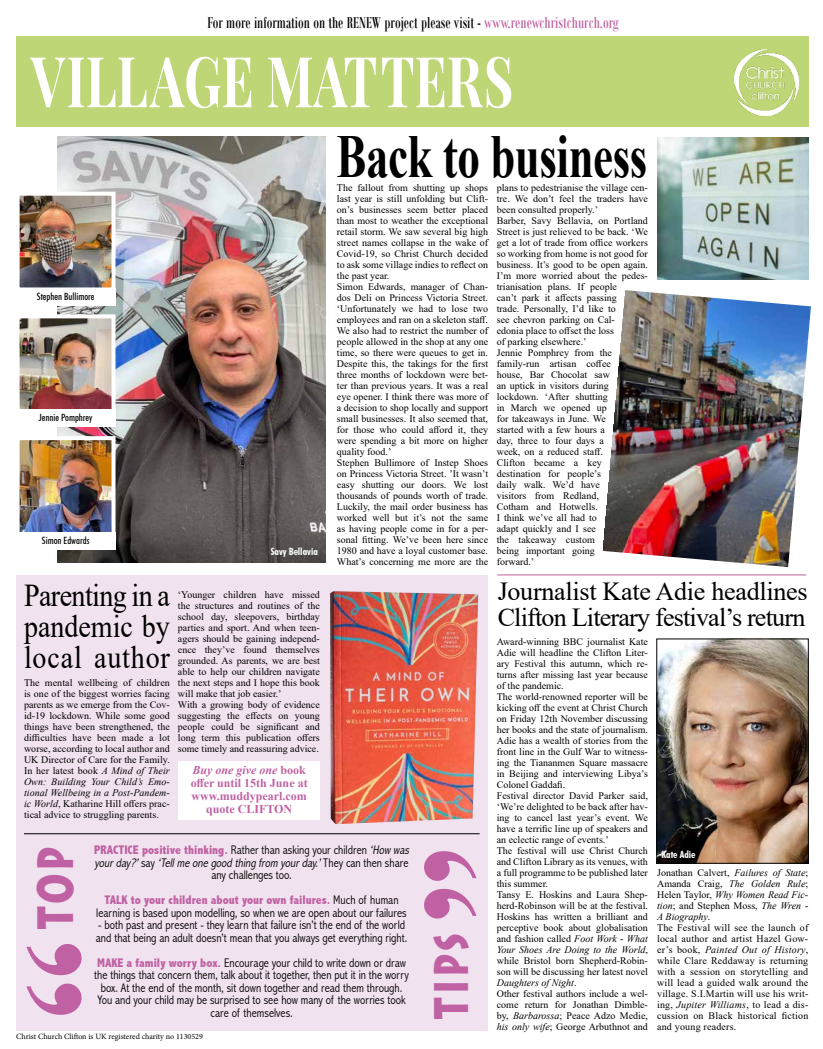
<style>
.page{position:relative;width:823px;height:1049px;background:#fff}
.page>*{position:absolute;margin:0;border:0;box-sizing:border-box;transform-origin:0 0}
.t1{font:700 168.7px "Times New Roman";color:#bf61a2}
.t2{font:700 160.5px "Times New Roman";color:#bf61a2}
.t3{font:70px "Neothic";color:#fff;scale:.73 1}
.t4{font:700 61px "Times New Roman";letter-spacing:-.01em;color:#000;scale:.74 1}
.t5{font:700 50.7px "Lithograph";color:#bf61a2;scale:.66 1}
.t6{font:700 48.2px "Lithograph";color:#bf61a2;scale:.66 1}
.t7{font:31.8px/30.6px "Times New Roman";color:#000;text-align:justify;scale:.88 1}
.t8{font:26px/26px "Times New Roman";letter-spacing:-.03em;color:#000}
.t9{font:17px "Bodoni MT Condensed";color:#000}
.t10{font:300 condensed 12.5px/12.5px "Abadi";color:#000;text-align:center}
.t11{font:700 12px/13px "Times New Roman";color:#bf61a2;text-align:center}
.t12{font:10px/11px "Times New Roman";color:#000}
.t13{font:10px/11px "Times New Roman";letter-spacing:.02em;color:#000}
.t14{font:500 condensed 10px "Futura BT";color:#000}
.t15{font:700 condensed 10px "Futura BT";color:#fff}
.t16{font:8px "Minion Pro";color:#000}
.s1{color:#bf61a2}
.s2{font-style:italic}
.s3{font-weight:800;color:#bf61a2}
</style>
<div class="page">
<div style="left:16px;top:575px;width:471px;height:455px;background:#f1e2f0"></div>
<div style="left:16px;top:36px;width:791px;height:91px;background:#bed675"></div>
<img style="left:330px;top:591px;width:148px;height:233px">
<img style="left:57px;top:136px;width:268px;height:426px">
<img style="left:21px;top:197px;width:89px;height:89px">
<div style="left:16px;top:192px;width:99px;height:99px;border:4px solid #fff"></div>
<img style="left:21px;top:319px;width:89px;height:90px">
<div style="left:16px;top:314px;width:99px;height:100px;border:4px solid #fff"></div>
<img style="left:21px;top:441px;width:89px;height:90px">
<div style="left:16px;top:436px;width:99px;height:100px;border:4px solid #fff"></div>
<img style="left:603px;top:290px;width:207px;height:277px">
<img style="left:734px;top:50px;width:63px;height:65px">
<hr style="left:24px;top:833px;width:455px;height:1px;background:#000">
<div style="left:19px;top:288px;width:96px;height:17px;background:#fff"></div>
<div style="left:19px;top:409px;width:96px;height:18px;background:#fff"></div>
<div style="left:19px;top:532px;width:96px;height:17px;background:#fff"></div>
<img style="left:657px;top:137px;width:150px;height:142px">
<hr style="left:497px;top:575px;width:308px;height:1px;background:#bf61a2">
<img style="left:658px;top:641px;width:147px;height:220px">
<div style="left:656px;top:639px;width:151px;height:224px;border:1px solid #000"></div>
<div style="left:178px;top:761px;width:141px;height:58px;background:#fff"></div>
<h3 class="t9" style="left:207px;top:13px;width:412px">For more information on the RENEW project please visit - <span class="s1">www.renewchristchurch.org</span></h3>
<h3 class="t3" style="left:31px;top:41px;width:662px">VILLAGE MATTERS</h3>
<p class="t14" style="left:37px;top:290px;width:59px">Stephen Bullimore</p>
<p class="t14" style="left:39px;top:412px;width:55px">Jennie Pomphrey</p>
<p class="t14" style="left:42px;top:534px;width:49px">Simon Edwards</p>
<p class="t15" style="left:270px;top:546px;width:49px">Savy Bellavia</p>
<h3 class="t4" style="left:336px;top:113px;width:421px">Back to business</h3>
<p class="t12" style="left:337px;top:181px;width:153px">The fallout from shutting up shops last year is still unfolding but Clift&shy;on’s businesses seem better placed than most to weather the exceptional retail storm. We saw several big high street names collapse in the wake of Covid-19, so Christ Church decided to ask some village indies to reflect on the past year.<br>Simon Edwards, manager of Chan&shy;dos Deli on Princess Victoria Street. ‘Unfortunately we had to lose two employees and ran on a skeleton staff.<br>We also had to restrict the number of people allowed in the shop at any one time, so there were queues to get in.<br>Despite this, the takings for the first three months of lockdown were bet&shy;ter than previous years. It was a real eye opener. I think there was more of a decision to shop locally and support small businesses. It also seemed that, for those who could afford it, they were spending a bit more on higher quality food.’<br>Stephen Bullimore of Instep Shoes on Princess Victoria Street. ’It wasn’t easy shutting our doors. We lost thousands of pounds worth of trade.<br>Luckily, the mail order business has worked well but it’s not the same as having people come in for a per&shy;sonal fitting. We’ve been here since 1980 and have a loyal customer base.<br>What’s concerning me more are the</p>
<p class="t12" style="left:496px;top:181px;width:153px">plans to pedestrianise the village cen&shy;tre. We don’t feel the traders have been consulted properly.’<br>Barber, Savy Bellavia, on Portland<br>Street is just relieved to be back. ‘We get a lot of trade from office workers so working from home is not good for business. It’s good to be open again.<br>I’m more worried about the pedes&shy;trianisation plans. If people<br>can’t park it affects passing<br>trade. Personally, I’d like to<br>see chevron parking on Cal-<br>edonia place to offset the loss<br>of parking elsewhere.’<br>Jennie Pomphrey from the family-run artisan coffee<br>house, Bar Chocolat saw<br>an uptick in visitors during lockdown. ‘After shutting<br>in March we opened up<br>for takeaways in June. We<br>started with a few hours a<br>day, three to four days a<br>week, on a reduced staff.<br>Clifton became a key destination for people’s<br>daily walk. We’d have<br>visitors from Redland,<br>Cotham and Hotwells.<br>I think we’ve all had to<br>adapt quickly and I see<br>the takeaway custom<br>being important going<br>forward.’</p>
<p class="t12" style="left:178px;top:588px;width:143px">‘Younger children have missed the structures and routines of the school day, sleepovers, birthday parties and sport. And when teen&shy;agers should be gaining independ&shy;ence they’ve found themselves grounded. As parents, we are best able to help our children navigate the next steps and I hope this book will make that job easier.’<br>With a growing body of evidence suggesting the effects on young people could be significant and long term this publication offers some timely and reassuring advice.</p>
<h3 class="t8" style="left:497px;top:578px;width:311px">Journalist Kate Adie headlines<br>Clifton Literary festival’s return</h3>
<h3 class="t7" style="left:24px;top:579px;width:167px">Parenting in a pandemic by local author</h3>
<p class="t12" style="left:496px;top:636px;width:153px">Award-winning BBC journalist Kate Adie will headline the Clifton Liter&shy;ary Festival this autumn, which re&shy;turns after missing last year because of the pandemic.<br>The world-renowned reporter will be kicking off the event at Christ Church on Friday 12th November discussing her books and the state of journalism.<br>Adie has a wealth of stories from the front line in the Gulf War to witness&shy;ing the Tiananmen Square massacre in Beijing and interviewing Libya’s Colonel Gaddafi.<br>Festival director David Parker said, ‘We’re delighted to be back after hav&shy;ing to cancel last year’s event. We have a terrific line up of speakers and an eclectic range of events.’<br>The festival will use Christ Church and Clifton Library as its venues, with a full programme to be published later this summer.<br>Tansy E. Hoskins and Laura Shep&shy;herd-Robinson will be at the festival.<br>Hoskins has written a brilliant and perceptive book about globalisation and fashion called <span class="s2">Foot Work - What Your Shoes Are Doing to the World</span>, while Bristol born Shepherd-Robin&shy;son will be discussing her latest novel <span class="s2">Daughters of Night</span>.<br>Other festival authors include a wel&shy;come return for Jonathan Dimble&shy;by, <span class="s2">Barbarossa</span>; Peace Adzo Medie, <span class="s2">his only wife</span>; George Arbuthnot and</p>
<p class="t12" style="left:24px;top:677px;width:147px;text-align:justify">The mental wellbeing of children is one of the biggest worries facing parents as we emerge from the Cov&shy;id-19 lockdown. While some good things have been strengthened, the difficulties have been made a lot worse, according to local author and UK Director of Care for the Family.<br>In her latest book <span class="s2">A Mind of Their Own: Building Your Child’s Emo&shy;tional Wellbeing in a Post-Pandem&shy;ic World</span>, Katharine Hill offers prac&shy;tical advice to struggling parents.</p>
<p class="t11" style="left:191px;top:763px;width:118px"><span class="s2">Buy one give one</span> book offer until 15th June at www.muddypearl.com quote CLIFTON</p>
<p class="t10" style="left:94px;top:844px;width:319px"><span class="s3">PRACTICE positive thinking.</span> Rather than asking your children <span class="s2">‘How was yourday?’</span>s ay <span class="s2">‘Tellme one good thing from yourday.’</span>T h ey c a n t h e n s h a r e any challenges too.</p>
<p class="t10" style="left:96px;top:894px;width:312px"><span class="s3">TALK to your children about your own failures.</span> Much of human learning is based upon modelling, so when we are open about our failures</p>
<p class="t10" style="left:96px;top:919px;width:313px;text-align:left">- both past and present - they learn that failure isn’t the end of the world and that being an adult doesn’t mean that you always get everything right.</p>
<p class="t10" style="left:94px;top:956px;width:316px"><span class="s3">MAKE a family worry box.</span> Encourage your child to write down or draw the things that concern them, talk about it together, then put it in the worry box. At the end of the month, sit down together and read them through.<br>You and your child may be surprised to see how many of the worries took care of themselves.</p>
<h3 class="t5" style="left:24px;top:929px;width:126px;rotate:-90deg">TOP</h3>
<h2 class="t2" style="left:537px;top:845px;width:82px;rotate:90deg">“</h2>
<h3 class="t6" style="left:421px;top:1018px;width:131px;rotate:-90deg">TIPS</h3>
<p class="t15" style="left:661px;top:848px;width:36px">Kate Adie</p>
<p class="t13" style="left:656px;top:867px;width:153px">Jonathan Calvert, <span class="s2">Failures of State</span>;<br>Amanda Craig, <span class="s2">The Golden Rule</span>;<br>Helen Taylor, <span class="s2">Why Women Read Fic&shy;tion</span>; and Stephen Moss, <span class="s2">The Wren -<br>A Biography</span>.<br>The Festival will see the launch of local author and artist Hazel Gow&shy;er’s book, <span class="s2">Painted Out of History</span>, while Clare Reddaway is returning with a session on storytelling and will lead a guided walk around the village. S.I.Martin will use his writ&shy;ing, <span class="s2">Jupiter Williams</span>, to lead a dis&shy;cussion on Black historical fiction and young readers.</p>
<h1 class="t1" style="left:-37px;top:1021px;width:86px;rotate:-90deg">“</h1>
<p class="t16" style="left:16px;top:1031px;width:188px">Christ Church Clifton is UK registered charity no 1130529</p>
</div>
